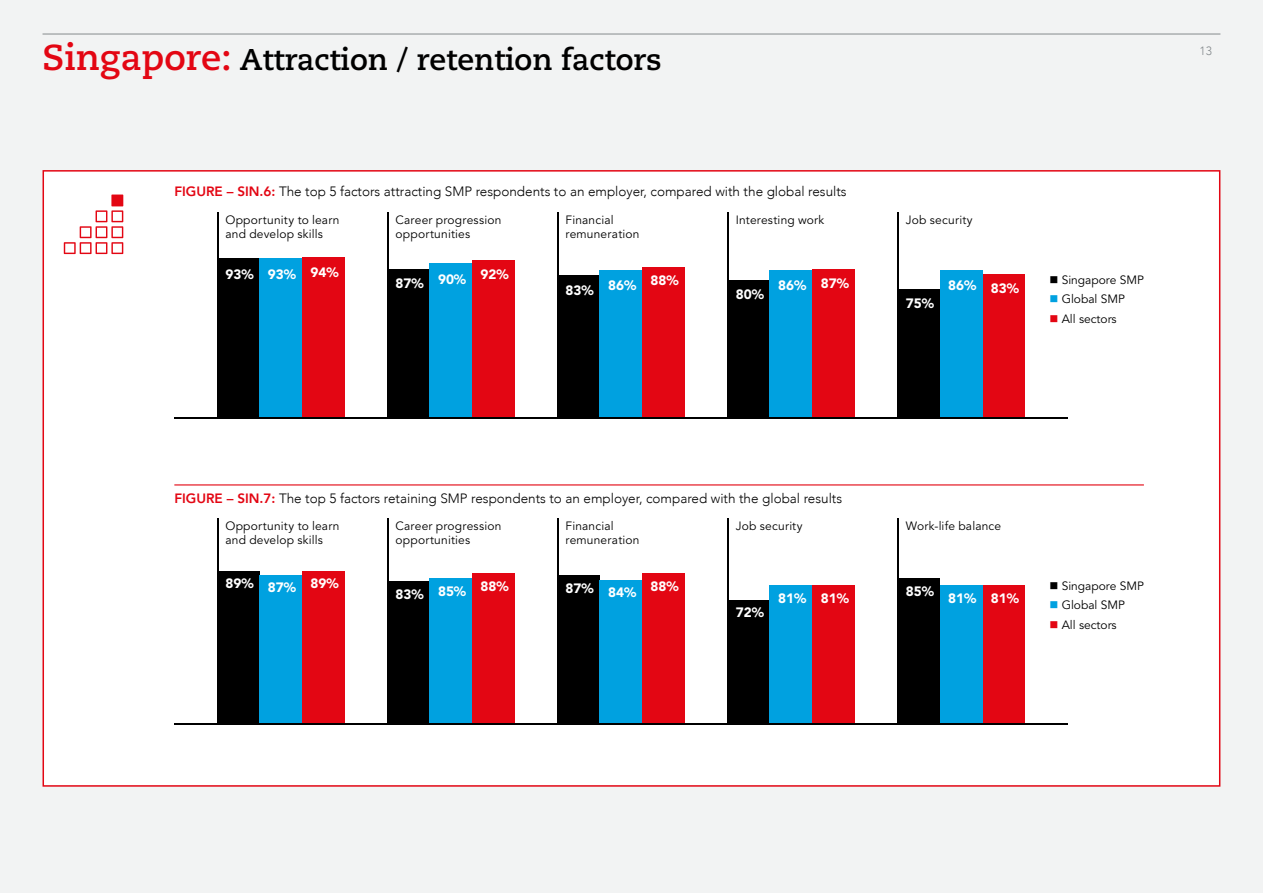
<style>
.page{position:relative;width:1263px;height:893px;background:#f2f3f3}
.page>*{position:absolute;margin:0;border:0;box-sizing:border-box;transform-origin:0 0}
.t1{font:700 30px "Caecilia";color:#000}
.t2{font:300 13.5px "Avenir";color:#000}
.t3{font:900 13.5px "Avenir";color:#fff}
.t4{font:12px/13.5px "Avenir";letter-spacing:.015em;color:#000}
.t5{font:300 12px "Avenir";color:#858a8d}
.s1{font-size:36px;color:#e30613}
.s2{font-weight:800;color:#e30613}
.s3{color:#00a1e0}
.s4{color:#e30613}
</style>
<div class="page">
<div style="left:43px;top:170px;width:1177px;height:617px;background:#fff;border:2px solid #e30613"></div>
<hr style="left:43px;top:34px;width:1177px;height:1px;background:#858a8d">
<hr style="left:174px;top:484px;width:970px;height:1px;background:#e30613">
<hr style="left:217px;top:519px;width:2px;height:204px;background:#000">
<hr style="left:387px;top:519px;width:2px;height:204px;background:#000">
<hr style="left:557px;top:519px;width:2px;height:204px;background:#000">
<hr style="left:727px;top:519px;width:2px;height:204px;background:#000">
<hr style="left:897px;top:519px;width:2px;height:204px;background:#000">
<div style="left:217px;top:571px;width:42px;height:152px;background:#000"></div>
<div style="left:387px;top:582px;width:42px;height:141px;background:#000"></div>
<div style="left:557px;top:575px;width:43px;height:148px;background:#000"></div>
<div style="left:727px;top:600px;width:43px;height:123px;background:#000"></div>
<div style="left:897px;top:578px;width:43px;height:145px;background:#000"></div>
<div style="left:472px;top:573px;width:42px;height:150px;background:#e30613"></div>
<div style="left:429px;top:578px;width:43px;height:145px;background:#00a1e0"></div>
<div style="left:302px;top:571px;width:42px;height:152px;background:#e30613"></div>
<div style="left:259px;top:575px;width:43px;height:148px;background:#00a1e0"></div>
<div style="left:642px;top:573px;width:43px;height:150px;background:#e30613"></div>
<div style="left:600px;top:580px;width:42px;height:143px;background:#00a1e0"></div>
<div style="left:982px;top:585px;width:43px;height:138px;background:#e30613"></div>
<div style="left:940px;top:585px;width:42px;height:138px;background:#00a1e0"></div>
<div style="left:812px;top:585px;width:43px;height:138px;background:#e30613"></div>
<div style="left:770px;top:585px;width:42px;height:138px;background:#00a1e0"></div>
<hr style="left:174px;top:723px;width:893px;height:2px;background:#000">
<hr style="left:217px;top:213px;width:2px;height:204px;background:#000">
<hr style="left:387px;top:213px;width:2px;height:204px;background:#000">
<hr style="left:557px;top:213px;width:2px;height:204px;background:#000">
<hr style="left:727px;top:213px;width:2px;height:204px;background:#000">
<hr style="left:897px;top:213px;width:2px;height:204px;background:#000">
<div style="left:217px;top:259px;width:42px;height:158px;background:#000"></div>
<div style="left:387px;top:269px;width:42px;height:148px;background:#000"></div>
<div style="left:557px;top:276px;width:43px;height:141px;background:#000"></div>
<div style="left:727px;top:281px;width:43px;height:136px;background:#000"></div>
<div style="left:897px;top:289px;width:43px;height:128px;background:#000"></div>
<div style="left:472px;top:260px;width:42px;height:157px;background:#e30613"></div>
<div style="left:429px;top:264px;width:43px;height:153px;background:#00a1e0"></div>
<div style="left:302px;top:257px;width:42px;height:160px;background:#e30613"></div>
<div style="left:259px;top:259px;width:43px;height:158px;background:#00a1e0"></div>
<div style="left:642px;top:267px;width:43px;height:150px;background:#e30613"></div>
<div style="left:600px;top:270px;width:42px;height:147px;background:#00a1e0"></div>
<div style="left:982px;top:274px;width:43px;height:143px;background:#e30613"></div>
<div style="left:940px;top:270px;width:42px;height:147px;background:#00a1e0"></div>
<div style="left:812px;top:269px;width:43px;height:148px;background:#e30613"></div>
<div style="left:770px;top:270px;width:42px;height:147px;background:#00a1e0"></div>
<hr style="left:174px;top:417px;width:893px;height:1px;background:#000">
<div style="left:111px;top:195px;width:12px;height:11px;background:#e30613"></div>
<svg style="left:64px;top:210px;width:59px;height:44px"></svg>
<h1 class="t1" style="left:43px;top:42px;width:621px"><span class="s1">Singapore:</span> Attraction / retention factors</h1>
<p class="t5" style="left:1199px;top:43px;width:14px">13</p>
<p class="t2" style="left:174px;top:184px;width:674px"><span class="s2">FIGURE – SIN.6:</span> The top 5 factors attracting SMP respondents to an employer, compared with the global results</p>
<p class="t4" style="left:225px;top:213px;width:116px">Opportunity to learn and develop skills</p>
<p class="t4" style="left:566px;top:213px;width:76px">Financial remuneration</p>
<p class="t4" style="left:395px;top:213px;width:107px">Career progression</p>
<p class="t4" style="left:736px;top:213px;width:90px">Interesting work</p>
<p class="t4" style="left:906px;top:213px;width:68px">Job security</p>
<p class="t4" style="left:395px;top:227px;width:76px">opportunities</p>
<p class="t3" style="left:225px;top:263px;width:30px">93%</p>
<p class="t3" style="left:268px;top:262px;width:72px">93% 94%</p>
<p class="t3" style="left:395px;top:272px;width:30px">87%</p>
<p class="t3" style="left:438px;top:265px;width:72px">90% 92%</p>
<p class="t3" style="left:608px;top:271px;width:72px">86% 88%</p>
<p class="t3" style="left:778px;top:273px;width:72px">86% 87%</p>
<p class="t3" style="left:948px;top:275px;width:72px">86% 83%</p>
<p class="t4" style="left:1049px;top:273px;width:96px">■ Singapore SMP</p>
<p class="t4" style="left:1049px;top:292px;width:77px"><span class="s3">■</span> Global SMP</p>
<p class="t4" style="left:1049px;top:312px;width:69px"><span class="s4">■</span> All sectors</p>
<p class="t3" style="left:566px;top:279px;width:30px">83%</p>
<p class="t3" style="left:736px;top:282px;width:30px">80%</p>
<p class="t3" style="left:906px;top:292px;width:30px">75%</p>
<p class="t2" style="left:174px;top:490px;width:669px"><span class="s2">FIGURE – SIN.7:</span> The top 5 factors retaining SMP respondents to an employer, compared with the global results</p>
<p class="t4" style="left:395px;top:520px;width:107px">Career progression</p>
<p class="t4" style="left:736px;top:520px;width:68px">Job security</p>
<p class="t4" style="left:906px;top:520px;width:97px">Work-life balance</p>
<p class="t4" style="left:395px;top:533px;width:76px">opportunities</p>
<p class="t4" style="left:225px;top:520px;width:116px">Opportunity to learn and develop skills</p>
<p class="t4" style="left:566px;top:520px;width:76px">Financial remuneration</p>
<p class="t3" style="left:225px;top:571px;width:30px">89%</p>
<p class="t3" style="left:268px;top:574px;width:72px">87% 89%</p>
<p class="t3" style="left:608px;top:577px;width:72px">84% 88%</p>
<p class="t3" style="left:438px;top:577px;width:72px">85% 88%</p>
<p class="t3" style="left:906px;top:580px;width:30px">85%</p>
<p class="t3" style="left:566px;top:577px;width:30px">87%</p>
<p class="t3" style="left:395px;top:583px;width:30px">83%</p>
<p class="t3" style="left:778px;top:586px;width:72px">81% 81%</p>
<p class="t3" style="left:948px;top:586px;width:72px">81% 81%</p>
<p class="t3" style="left:736px;top:601px;width:30px">72%</p>
<p class="t4" style="left:1049px;top:579px;width:96px">■ Singapore SMP</p>
<p class="t4" style="left:1049px;top:599px;width:77px"><span class="s3">■</span> Global SMP</p>
<p class="t4" style="left:1049px;top:618px;width:69px"><span class="s4">■</span> All sectors</p>
</div>
